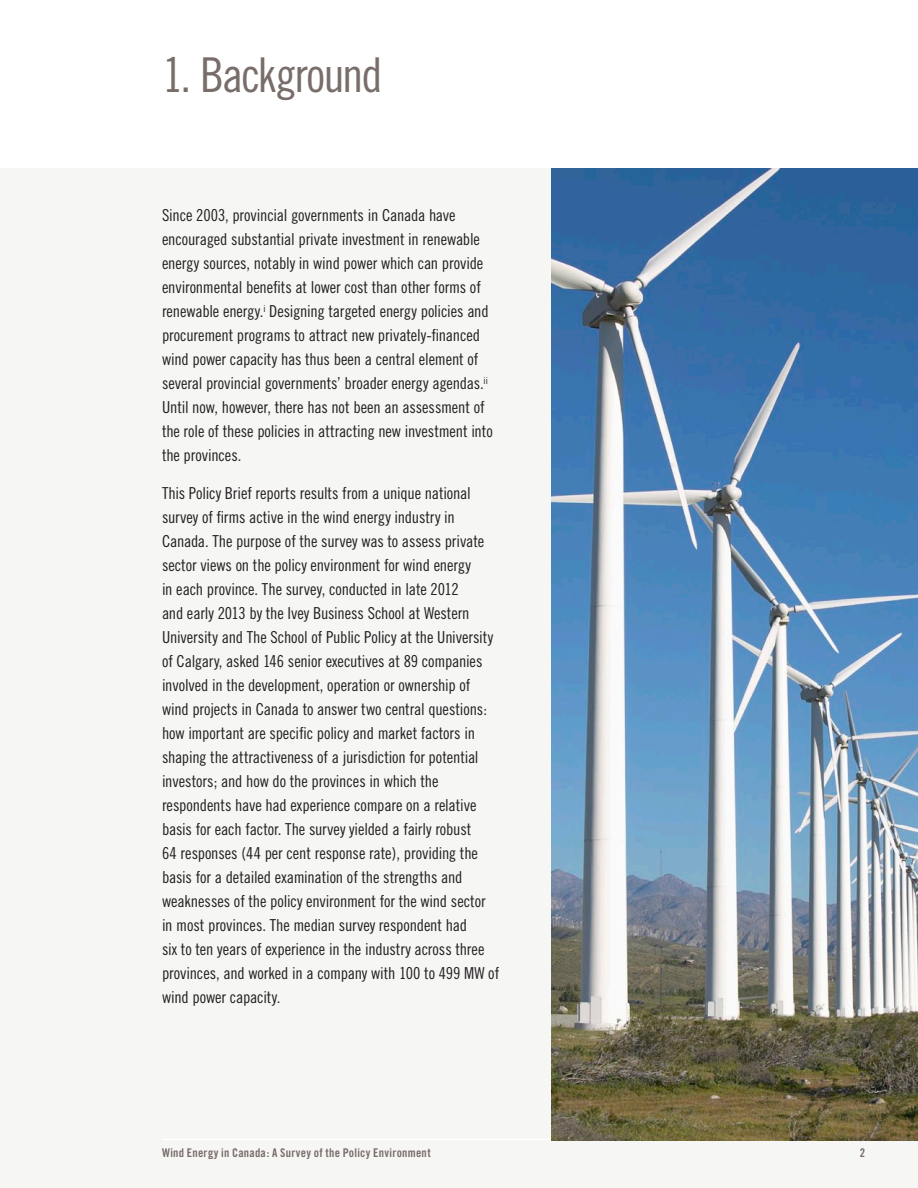
<style>
.page{position:relative;width:918px;height:1188px;background:#fff}
.page>*{position:absolute;margin:0;border:0;box-sizing:border-box;transform-origin:0 0}
.t1{font:48px "Trade Gothic Cond Eighteen";letter-spacing:-.04em;color:#786d69}
.body{font:16.5px/24px "Trade Gothic Cond Eighteen";letter-spacing:-.01em;color:#231f20}
.sub{font:12px "Trade Gothic Bold Cond Twenty";letter-spacing:.02em;color:#786d69}
</style>
<div class="page">
<div style="left:0;top:168px;width:918px;height:1020px;background:#f6f6f5"></div>
<hr style="left:162px;top:1139px;width:703px;height:1px;background:#fff">
<img style="left:552px;top:168px;width:366px;height:972px">
<p class="t1" style="left:162px;top:46px;width:222px">1. Background</p>
<p class="body" style="left:162px;top:203px;width:332px">Since 2003, provincial governments in Canada have encouraged substantial private investment in renewable energy sources, notably in wind power which can provide environmental benefits at lower cost than other forms of renewable energy.<sup>i</sup> Designing targeted energy policies and procurement programs to attract new privately-financed wind power capacity has thus been a central element of several provincial governments’ broader energy agendas.<sup>ii </sup>Until now, however, there has not been an assessment of the role of these policies in attracting new investment into the provinces.</p>
<p class="body" style="left:162px;top:481px;width:339px">This Policy Brief reports results from a unique national survey of firms active in the wind energy industry in Canada. The purpose of the survey was to assess private sector views on the policy environment for wind energy<br>in each province. The survey, conducted in late 2012<br>and early 2013 by the Ivey Business School at Western University and The School of Public Policy at the University of Calgary, asked 146 senior executives at 89 companies involved in the development, operation or ownership of wind projects in Canada to answer two central questions: how important are specific policy and market factors in shaping the attractiveness of a jurisdiction for potential investors; and how do the provinces in which the respondents have had experience compare on a relative basis for each factor. The survey yielded a fairly robust<br>64 responses (44 per cent response rate), providing the basis for a detailed examination of the strengths and weaknesses of the policy environment for the wind sector in most provinces. The median survey respondent had<br>six to ten years of experience in the industry across three provinces, and worked in a company with 100 to 499 MW of wind power capacity.</p>
<p class="sub" style="left:162px;top:1145px;width:270px">Wind Energy in Canada: A Survey of the Policy Environment</p>
<p class="sub" style="left:860px;top:1145px;width:7px">2</p>
</div>
